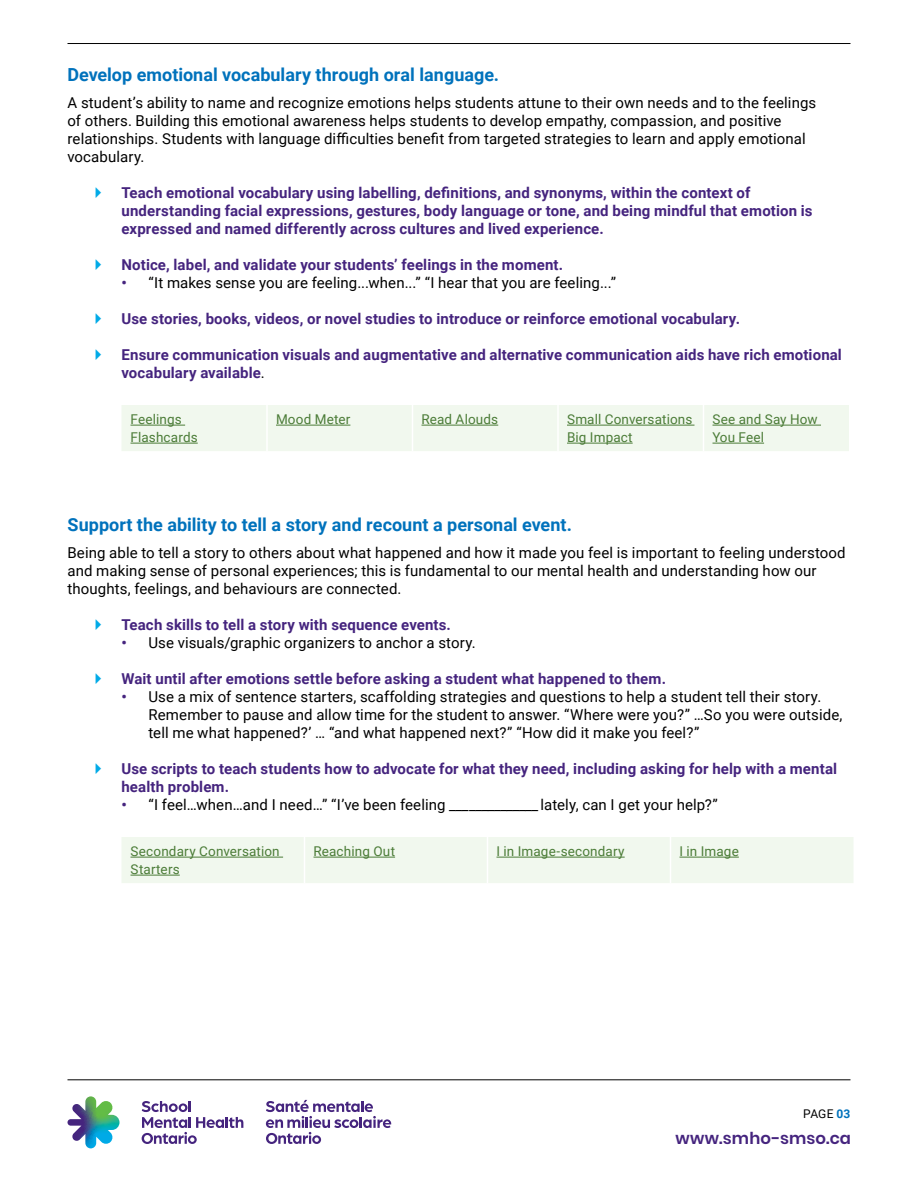
<style>
.page{position:relative;width:918px;height:1188px;background:#fff}
.page>*{position:absolute;margin:0;border:0;box-sizing:border-box;transform-origin:0 0}
.t1{font:700 18px "Roboto";color:#0072bc}
.lower_web{font:600 16.5px "Poppins";letter-spacing:.005em;color:#45247e}
.Body_copy_1_size_lar{font:15px/18px "Roboto";letter-spacing:.005em;color:#000}
.t2{font:700 15px/18px "Roboto";letter-spacing:.01em;color:#45247e}
.Body_Copy{font:13.5px/18px "Roboto";letter-spacing:.01em;color:#4b7c37}
.t3{font:12px "Roboto";color:#000}
.s1{font-weight:700;color:#45247e}
.s2{font-weight:400;color:#000}
.s3{font-weight:700;color:#0072bc}
</style>
<div class="page">
<div style="left:122px;top:405px;width:727px;height:46px;background:#f1f8ee"></div>
<hr style="left:266px;top:405px;width:2px;height:46px;background:#fff">
<hr style="left:412px;top:405px;width:1px;height:46px;background:#fff">
<hr style="left:557px;top:405px;width:2px;height:46px;background:#fff">
<hr style="left:703px;top:405px;width:1px;height:46px;background:#fff">
<hr style="left:130px;top:425px;width:55px;height:1px;background:#4b7c37">
<hr style="left:130px;top:443px;width:68px;height:1px;background:#4b7c37">
<hr style="left:276px;top:425px;width:74px;height:1px;background:#4b7c37">
<hr style="left:422px;top:425px;width:76px;height:1px;background:#4b7c37">
<hr style="left:567px;top:425px;width:127px;height:1px;background:#4b7c37">
<hr style="left:567px;top:443px;width:66px;height:1px;background:#4b7c37">
<hr style="left:712px;top:425px;width:109px;height:1px;background:#4b7c37">
<hr style="left:712px;top:443px;width:52px;height:1px;background:#4b7c37">
<div style="left:122px;top:837px;width:731px;height:46px;background:#f1f8ee"></div>
<hr style="left:304px;top:837px;width:1px;height:46px;background:#fff">
<hr style="left:487px;top:837px;width:1px;height:46px;background:#fff">
<hr style="left:670px;top:837px;width:1px;height:46px;background:#fff">
<hr style="left:130px;top:857px;width:153px;height:1px;background:#4b7c37">
<hr style="left:130px;top:875px;width:50px;height:1px;background:#4b7c37">
<hr style="left:314px;top:857px;width:81px;height:1px;background:#4b7c37">
<hr style="left:496px;top:857px;width:129px;height:1px;background:#4b7c37">
<hr style="left:680px;top:857px;width:59px;height:1px;background:#4b7c37">
<hr style="left:68px;top:1080px;width:782px;height:1px;background:#000">
<svg style="left:67px;top:1096px;width:53px;height:52px"></svg>
<svg style="left:266px;top:1100px;width:125px;height:44px"></svg>
<svg style="left:142px;top:1101px;width:101px;height:43px"></svg>
<hr style="left:68px;top:43px;width:782px;height:1px;background:#000">
<h3 class="t1" style="left:68px;top:62px;width:433px">Develop emotional vocabulary through oral language.</h3>
<p class="Body_copy_1_size_lar" style="left:68px;top:93px;width:750px">A student’s ability to name and recognize emotions helps students attune to their own needs and to the feelings of others. Building this emotional awareness helps students to develop empathy, compassion, and positive relationships. Students with language difficulties benefit from targeted strategies to learn and apply emotional vocabulary.</p>
<p class="t2" style="left:122px;top:183px;width:693px">Teach emotional vocabulary using labelling, definitions, and synonyms, within the context of understanding facial expressions, gestures, body language or tone, and being mindful that emotion is expressed and named differently across cultures and lived experience.</p>
<p class="t2" style="left:122px;top:255px;width:443px">Notice, label, and validate your students’ feelings in the moment.</p>
<p class="Body_copy_1_size_lar" style="left:122px;top:273px;width:496px"><span class="s1">•</span> “It makes sense you are feeling...when...” “I hear that you are feeling...”</p>
<p class="t2" style="left:122px;top:309px;width:620px">Use stories, books, videos, or novel studies to introduce or reinforce emotional vocabulary.</p>
<p class="t2" style="left:122px;top:345px;width:722px">Ensure communication visuals and augmentative and alternative communication aids have rich emotional vocabulary available<span class="s2">.</span></p>
<p class="Body_Copy" style="left:130px;top:410px;width:69px">Feelings<br>Flashcards</p>
<p class="Body_Copy" style="left:276px;top:410px;width:76px">Mood Meter</p>
<p class="Body_Copy" style="left:422px;top:410px;width:78px">Read Alouds</p>
<p class="Body_Copy" style="left:567px;top:410px;width:127px">Small Conversations<br>Big Impact</p>
<p class="Body_Copy" style="left:712px;top:410px;width:107px">See and Say How<br>You Feel</p>
<h3 class="t1" style="left:68px;top:512px;width:506px">Support the ability to tell a story and recount a personal event.</h3>
<p class="Body_copy_1_size_lar" style="left:68px;top:543px;width:780px">Being able to tell a story to others about what happened and how it made you feel is important to feeling understood and making sense of personal experiences; this is fundamental to our mental health and understanding how our thoughts, feelings, and behaviours are connected.</p>
<p class="t2" style="left:122px;top:615px;width:331px">Teach skills to tell a story with sequence events.</p>
<p class="Body_copy_1_size_lar" style="left:122px;top:633px;width:356px"><span class="s1">•</span> Use visuals/graphic organizers to anchor a story.</p>
<p class="t2" style="left:122px;top:669px;width:546px">Wait until after emotions settle before asking a student what happened to them.</p>
<p class="Body_copy_1_size_lar" style="left:148px;top:687px;width:695px;text-indent:-27px"><span class="s1">•</span> Use a mix of sentence starters, scaffolding strategies and questions to help a student tell their story.<br>Remember to pause and allow time for the student to answer. “Where were you?” …So you were outside, tell me what happened?’ … “and what happened next?” “How did it make you feel?”</p>
<p class="t2" style="left:122px;top:759px;width:717px">Use scripts to teach students how to advocate for what they need, including asking for help with a mental health problem.</p>
<p class="Body_copy_1_size_lar" style="left:122px;top:795px;width:598px"><span class="s1">•</span> “I feel…when…and I need…” “I’ve been feeling ___ ___________ lately, can I get your help?”</p>
<p class="Body_Copy" style="left:130px;top:842px;width:151px">Secondary Conversation<br>Starters</p>
<p class="Body_Copy" style="left:314px;top:842px;width:83px">Reaching Out</p>
<p class="Body_Copy" style="left:496px;top:842px;width:130px">I in Image-secondary</p>
<p class="Body_Copy" style="left:680px;top:842px;width:61px">I in Image</p>
<p class="t3" style="left:803px;top:1105px;width:49px">PAGE <span class="s3">03</span></p>
<p class="lower_web" style="left:675px;top:1128px;width:177px">www.smho-smso.ca</p>
</div>
